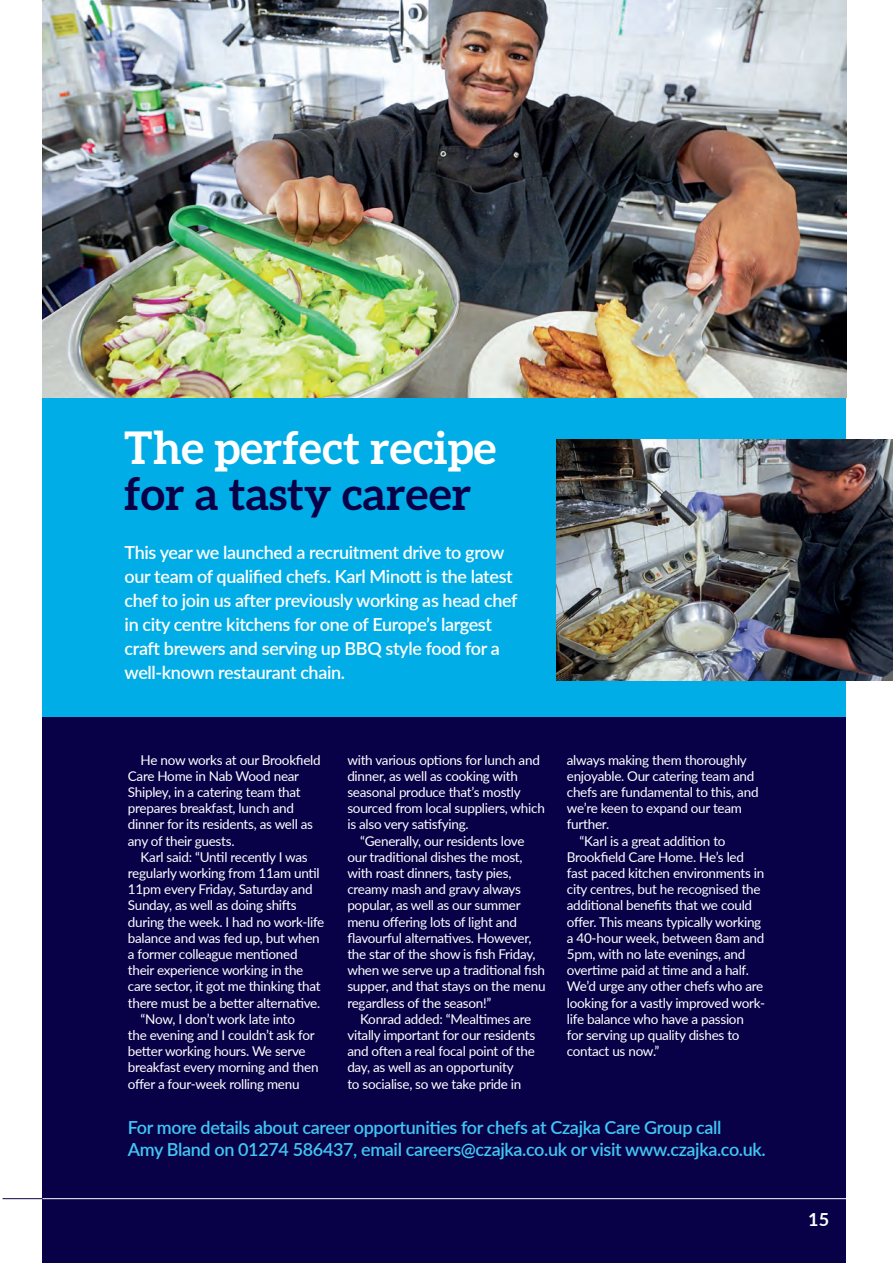
<style>
.page{position:relative;width:893px;height:1263px;background:#fff}
.page>*{position:absolute;margin:0;border:0;box-sizing:border-box;transform-origin:0 0}
.t1{font:700 45px/46.5px "Aleo";color:#fff}
.Body_copy_9pt{font:600 18px/24px "Lato";letter-spacing:-.02em;color:#fff}
.Intro_text{font:600 18px/21.6px "Lato";letter-spacing:-.02em;color:#40c7f4}
.t2{font:700 18px "Lato";color:#fff}
.Body_copy_9pt-2{font:13.5px/16.2px "Lato";letter-spacing:-.02em;color:#fff}
.s1{color:#090148}
</style>
<div class="page">
<div style="left:43px;top:381px;width:803px;height:882px;background:#090148"></div>
<div style="left:43px;top:342px;width:803px;height:375px;background:#00ade6"></div>
<hr style="left:0;top:1198px;width:43px;height:1px;background:#090148">
<hr style="left:43px;top:1198px;width:850px;height:1px;background:#fff">
<img style="left:43px;top:0;width:803px;height:398px">
<img style="left:556px;top:439px;width:337px;height:241px">
<hr style="left:0;top:0;width:3px;height:1263px;background:#fff">
<p class="t1" style="left:124px;top:424px;width:373px">The perfect recipe <span class="s1">for a tasty career</span></p>
<p class="Body_copy_9pt" style="left:125px;top:540px;width:394px">This year we launched a recruitment drive to grow our team of qualified chefs. Karl Minott is the latest chef to join us after previously working as head chef in city centre kitchens for one of Europe’s largest craft brewers and serving up BBQ style food for a well-known restaurant chain.</p>
<p class="Body_copy_9pt-2" style="left:128px;top:751px;width:194px;text-indent:13px">He now works at our Brookfield<br>Care Home in Nab Wood near<br>Shipley, in a catering team that prepares breakfast, lunch and dinner for its residents, as well as any of their guests.</p>
<p class="Body_copy_9pt-2" style="left:128px;top:848px;width:198px;text-indent:13px">Karl said: “Until recently I was regularly working from 11am until<br>11pm every Friday, Saturday and<br>Sunday, as well as doing shifts during the week. I had no work-life balance and was fed up, but when a former colleague mentioned their experience working in the care sector, it got me thinking that there must be a better alternative.</p>
<p class="Body_copy_9pt-2" style="left:128px;top:1010px;width:192px;text-indent:13px">“Now, I don’t work late into<br>the evening and I couldn’t ask for better working hours. We serve breakfast every morning and then offer a four-week rolling menu</p>
<p class="Body_copy_9pt-2" style="left:347px;top:751px;width:199px">with various options for lunch and dinner, as well as cooking with seasonal produce that’s mostly sourced from local suppliers, which is also very satisfying.</p>
<p class="Body_copy_9pt-2" style="left:347px;top:832px;width:200px;text-indent:13px">“Generally, our residents love our traditional dishes the most, with roast dinners, tasty pies, creamy mash and gravy always popular, as well as our summer menu offering lots of light and flavourful alternatives. However, the star of the show is fish Friday, when we serve up a traditional fish supper, and that stays on the menu regardless of the season!”</p>
<p class="Body_copy_9pt-2" style="left:347px;top:1010px;width:189px;text-indent:13px">Konrad added: “Mealtimes are vitally important for our residents and often a real focal point of the day, as well as an opportunity<br>to socialise, so we take pride in</p>
<p class="Body_copy_9pt-2" style="left:567px;top:751px;width:193px">always making them thoroughly enjoyable. Our catering team and chefs are fundamental to this, and we’re keen to expand our team further.</p>
<p class="Body_copy_9pt-2" style="left:567px;top:832px;width:200px;text-indent:13px">“Karl is a great addition to<br>Brookfield Care Home. He’s led fast paced kitchen environments in city centres, but he recognised the additional benefits that we could offer. This means typically working a 40-hour week, between 8am and<br>5pm, with no late evenings, and overtime paid at time and a half.<br>We’d urge any other chefs who are looking for a vastly improved work&shy;life balance who have a passion<br>for serving up quality dishes to contact us now.”</p>
<p class="Intro_text" style="left:128px;top:1116px;width:639px">For more details about career opportunities for chefs at Czajka Care Group call<br>Amy Bland on 01274 586437, email careers@czajka.co.uk or visit www.czajka.co.uk.</p>
<p class="t2" style="left:808px;top:1207px;width:22px">15</p>
</div>
